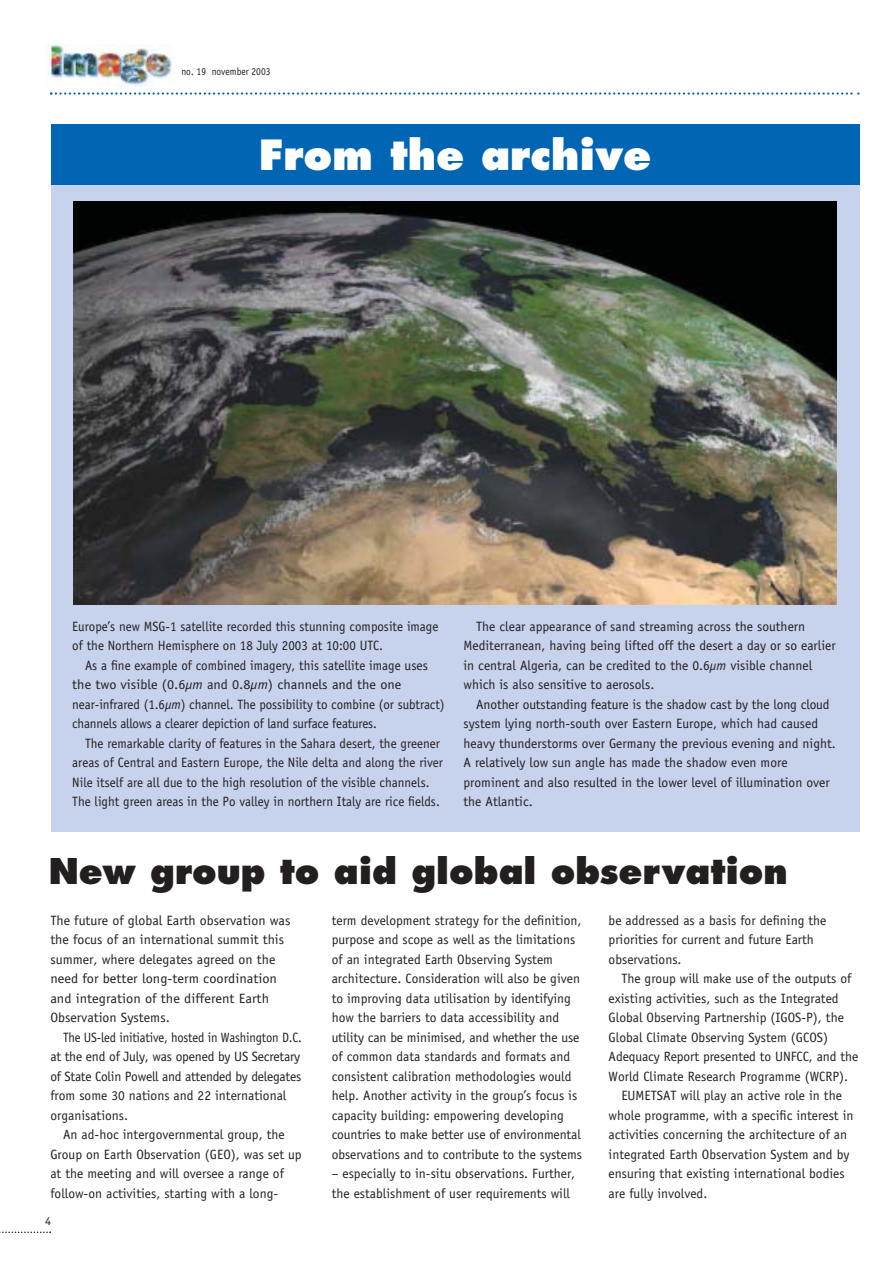
<style>
.page{position:relative;width:893px;height:1263px;background:#fff}
.page>*{position:absolute;margin:0;border:0;box-sizing:border-box;transform-origin:0 0}
.t1{font:800 40.5px "Futura";color:#fff}
.t2{font:800 34.5px "Futura";color:#231f1f}
.t3{font:13.5px/19.5px "Officina Sans";color:#231f1f}
.t4{font:13.5px/19.5px "Officina Sans";color:#231f1f;scale:.96 1}
.t5{font:13.5px/19.5px "Officina Sans";color:#231f1f;scale:.93 1}
.t6{font:12px "Officina Sans";color:#231f1f}
.t7{font:10.5px "Officina Sans";color:#231f1f;scale:.9 1}
.s1{font-style:italic}
</style>
<div class="page">
<svg style="left:50px;top:92px;width:809px;height:3px"></svg>
<svg style="left:0;top:1232px;width:51px;height:1px"></svg>
<img style="left:47px;top:45px;width:127px;height:41px">
<div style="left:51px;top:157px;width:808px;height:675px;background:#c7d2ec"></div>
<div style="left:51px;top:125px;width:808px;height:60px;background:#0066b3"></div>
<img style="left:74px;top:202px;width:762px;height:402px">
<p class="t7" style="left:181px;top:67px;width:100px">no. 19 november 2003</p>
<h1 class="t1" style="left:259px;top:138px;width:394px">From the archive</h1>
<p class="t4" style="left:72px;top:617px;width:383px">Europe’s new MSG-1 satellite recorded this stunning composite image of the Northern Hemisphere on 18 July 2003 at 10:00 UTC.</p>
<p class="t4" style="left:72px;top:656px;width:389px;text-indent:13px">As a fine example of combined imagery, this satellite image uses the two visible (0.6<span class="s1">µm</span> and 0.8<span class="s1">µm</span>) channels and the one near-infrared (1.6<span class="s1">µm</span>) channel. The possibility to combine (or subtract) channels allows a clearer depiction of land surface features.</p>
<p class="t4" style="left:72px;top:734px;width:387px;text-indent:13px">The remarkable clarity of features in the Sahara desert, the greener areas of Central and Eastern Europe, the Nile delta and along the river Nile itself are all due to the high resolution of the visible channels.<br>The light green areas in the Po valley in northern Italy are rice fields.</p>
<p class="t3" style="left:463px;top:617px;width:373px;text-indent:13px">The clear appearance of sand streaming across the southern Mediterranean, having being lifted off the desert a day or so earlier in central Algeria, can be credited to the 0.6<span class="s1">µm</span> visible channel which is also sensitive to aerosols.</p>
<p class="t3" style="left:463px;top:695px;width:374px;text-indent:13px">Another outstanding feature is the shadow cast by the long cloud system lying north-south over Eastern Europe, which had caused heavy thunderstorms over Germany the previous evening and night.<br>A relatively low sun angle has made the shadow even more prominent and also resulted in the lower level of illumination over the Atlantic.</p>
<h2 class="t2" style="left:49px;top:856px;width:740px">New group to aid global observation</h2>
<p class="t3" style="left:50px;top:912px;width:241px">The future of global Earth observation was the focus of an international summit this summer, where delegates agreed on the need for better long-term coordination and integration of the different Earth Observation Systems.</p>
<p class="t5" style="left:50px;top:1029px;width:272px;text-indent:13px">The US-led initiative, hosted in Washington D.C. at the end of July, was opened by US Secretary of State Colin Powell and attended by delegates from some 30 nations and 22 international organisations.</p>
<p class="t3" style="left:50px;top:1126px;width:253px;text-indent:13px">An ad-hoc intergovernmental group, the Group on Earth Observation (GEO), was set up at the meeting and will oversee a range of follow-on activities, starting with a long-</p>
<p class="t6" style="left:45px;top:1216px;width:7px">4</p>
<p class="t3" style="left:332px;top:912px;width:252px">term development strategy for the definition, purpose and scope as well as the limitations of an integrated Earth Observing System architecture. Consideration will also be given to improving data utilisation by identifying how the barriers to data accessibility and utility can be minimised, and whether the use of common data standards and formats and consistent calibration methodologies would help. Another activity in the group’s focus is capacity building: empowering developing countries to make better use of environmental observations and to contribute to the systems</p>
<p class="t3" style="left:332px;top:1165px;width:245px">– especially to in-situ observations. Further, the establishment of user requirements will</p>
<p class="t3" style="left:608px;top:912px;width:219px">be addressed as a basis for defining the priorities for current and future Earth observations.</p>
<p class="t3" style="left:621px;top:970px;width:231px">The group will make use of the outputs of</p>
<p class="t3" style="left:608px;top:990px;width:231px">existing activities, such as the Integrated</p>
<p class="t3" style="left:608px;top:1009px;width:237px">Global Observing Partnership (IGOS-P), the</p>
<p class="t3" style="left:608px;top:1029px;width:221px">Global Climate Observing System (GCOS)</p>
<p class="t3" style="left:608px;top:1048px;width:251px">Adequacy Report presented to UNFCC, and the</p>
<p class="t3" style="left:608px;top:1068px;width:241px">World Climate Research Programme (WCRP).</p>
<p class="t3" style="left:621px;top:1087px;width:222px">EUMETSAT will play an active role in the</p>
<p class="t3" style="left:608px;top:1107px;width:246px">whole programme, with a specific interest in</p>
<p class="t3" style="left:608px;top:1126px;width:240px">activities concerning the architecture of an</p>
<p class="t3" style="left:608px;top:1146px;width:242px">integrated Earth Observation System and by</p>
<p class="t3" style="left:608px;top:1165px;width:238px">ensuring that existing international bodies</p>
<p class="t3" style="left:608px;top:1185px;width:100px">are fully involved.</p>
</div>
